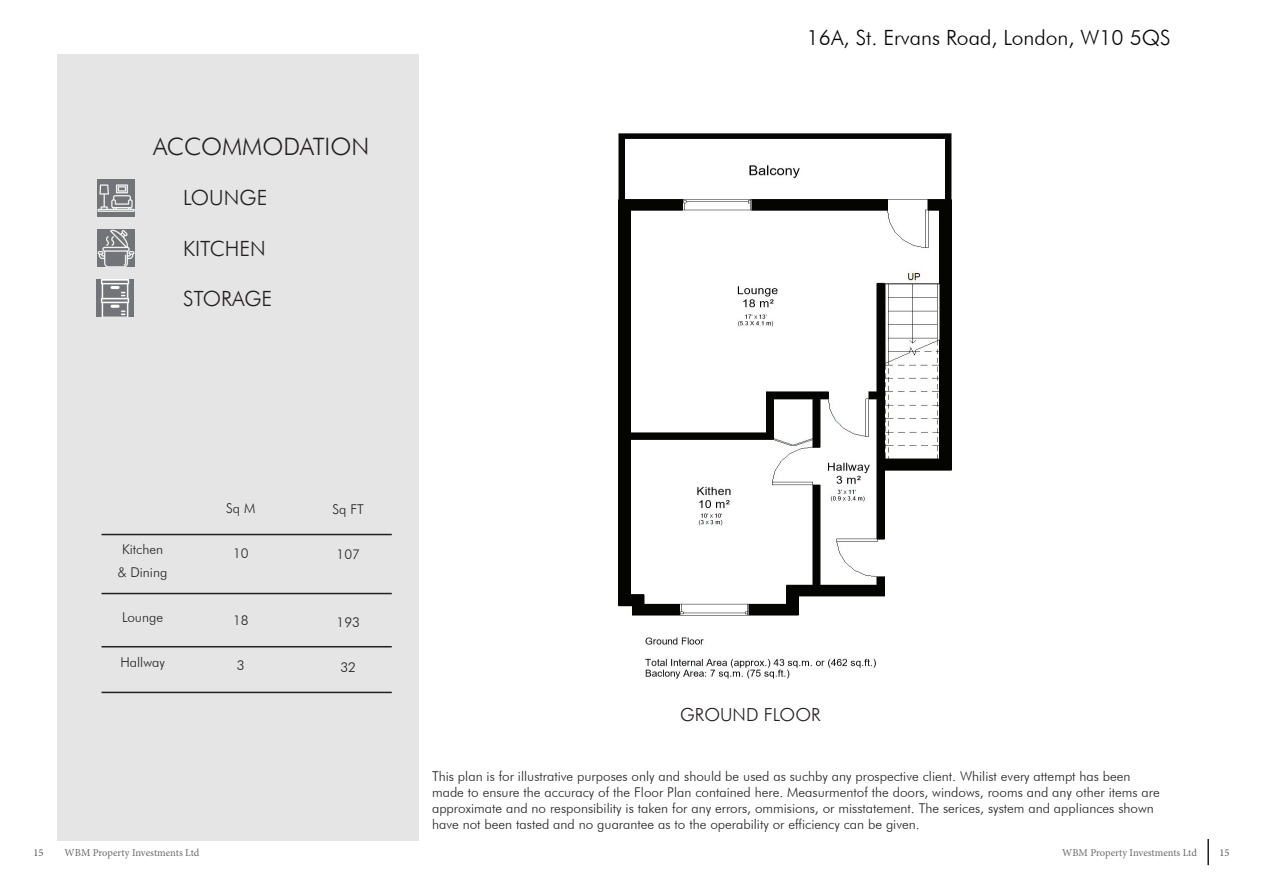
<style>
.page{position:relative;width:1263px;height:893px;background:#fff}
.page>*{position:absolute;margin:0;border:0;box-sizing:border-box;transform-origin:0 0}
.t1{font:300 24px "Futura BT";color:#231f20}
.t2{font:300 21px "Futura BT";color:#040503}
.t3{font:300 21px "Futura BT";color:#231f20}
.t4{font:300 18px "Futura BT";color:#231f20}
.t5{font:300 13.5px/16.2px "Futura BT";color:#231f20}
.t6{font:10.5px "Minion Pro";letter-spacing:-.005em;color:#696a69}
.t7{font:10.5px "Minion Pro";color:#535353}
</style>
<div class="page">
<hr style="left:1207px;top:839px;width:2px;height:26px;background:#231f20">
<div style="left:57px;top:54px;width:362px;height:786px;background:#e5e5e5"></div>
<img style="left:97px;top:179px;width:38px;height:38px">
<img style="left:97px;top:229px;width:38px;height:38px">
<img style="left:96px;top:279px;width:38px;height:38px">
<hr style="left:102px;top:534px;width:290px;height:1px;background:#231f20">
<hr style="left:102px;top:593px;width:290px;height:1px;background:#231f20">
<hr style="left:102px;top:646px;width:290px;height:1px;background:#231f20">
<hr style="left:102px;top:692px;width:290px;height:1px;background:#231f20">
<img style="left:618px;top:133px;width:334px;height:546px">
<h1 class="t1" style="left:153px;top:132px;width:218px">ACCOMMODATION</h1>
<h2 class="t3" style="left:183px;top:185px;width:86px">LOUNGE</h2>
<h2 class="t3" style="left:183px;top:236px;width:84px">KITCHEN</h2>
<h2 class="t3" style="left:183px;top:286px;width:91px">STORAGE</h2>
<h2 class="t2" style="left:807px;top:24px;width:365px">16A, St. Ervans Road, London, W10 5QS</h2>
<p class="t5" style="left:118px;top:538px;width:51px;line-height:22.5px;text-align:center">Kitchen &amp; Dining</p>
<p class="t5" style="left:122px;top:609px;width:43px">Lounge</p>
<p class="t5" style="left:120px;top:653px;width:46px">Hallway</p>
<p class="t5" style="left:226px;top:500px;width:31px">Sq M</p>
<p class="t5" style="left:233px;top:545px;width:17px">10</p>
<p class="t5" style="left:233px;top:612px;width:17px">18</p>
<p class="t5" style="left:237px;top:657px;width:9px">3</p>
<p class="t7" style="left:34px;top:845px;width:12px">15</p>
<p class="t6" style="left:65px;top:845px;width:136px">WBM Property Investments Ltd</p>
<p class="t5" style="left:333px;top:501px;width:33px">Sq FT</p>
<p class="t5" style="left:337px;top:546px;width:25px">107</p>
<p class="t5" style="left:337px;top:614px;width:25px">193</p>
<p class="t5" style="left:340px;top:659px;width:17px">32</p>
<h3 class="t4" style="left:680px;top:704px;width:142px">GROUND FLOOR</h3>
<p class="t5" style="left:432px;top:768px;width:729px">This plan is for illustrative purposes only and should be used as suchby any prospective client. Whilist every attempt has been made to ensure the accuracy of the Floor Plan contained here. Measurmentof the doors, windows, rooms and any other items are approximate and no responsibility is taken for any errors, ommisions, or misstatement. The serices, system and appliances shown have not been tasted and no guarantee as to the operability or efficiency can be given.</p>
<p class="t6" style="left:1062px;top:845px;width:136px">WBM Property Investments Ltd</p>
<p class="t7" style="left:1219px;top:845px;width:12px">15</p>
</div>
